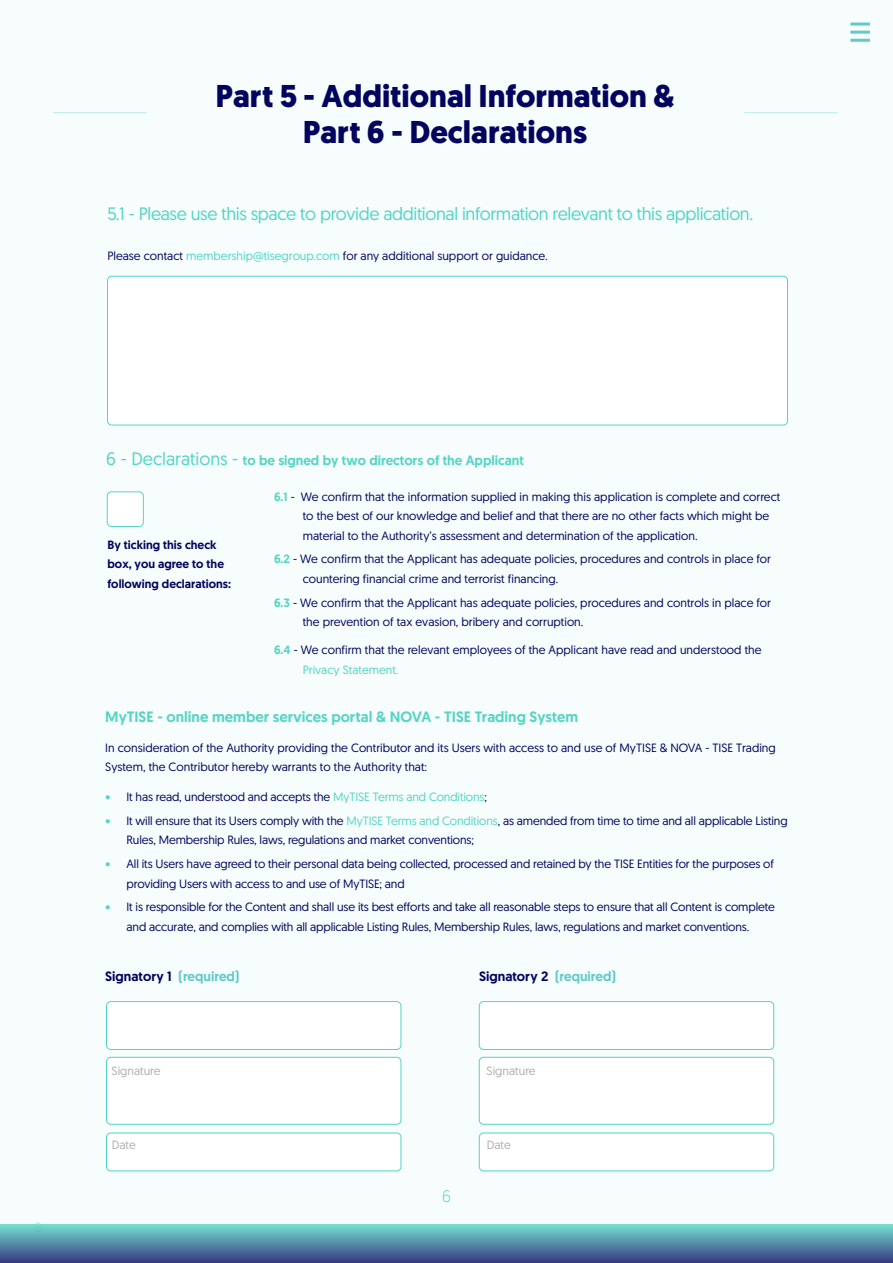
<style>
.page{position:relative;width:893px;height:1263px;background:#fff}
.page>*{position:absolute;margin:0;border:0;box-sizing:border-box;transform-origin:0 0}
.t1{font:700 31.5px/36px "Geomanist";color:#03045e;text-align:center}
.t2{font:18px "Geomanist";letter-spacing:-.02em;color:#54d5c4}
.t3{font:300 16.5px "Geomanist";color:#54d5c4}
.t4{font:500 15px "Geomanist";color:#54d5c4}
.t5{font:500 13.5px "Geomanist";color:#54d5c4}
.t6{font:500 13.5px "Geomanist";color:#03045e}
.t7{font:13.5px "Geomanist";color:#aaeae1}
.t8{font:12px/19.5px "Geomanist";color:#03045e}
.t9{font:500 12px/19.5px "Geomanist";color:#03045e}
.t10{font:12px "Geomanist";color:#afafaf}
.s1{color:#54d5c4}
.s2{font-weight:400;font-size:18px}
.s3{font-weight:500;color:#54d5c4}
.s4{color:#5fcac9}
</style>
<div class="page">
<div style="left:0;top:0;width:893px;height:1261px;background:#f6fdfc"></div>
<div style="left:0;top:1225px;width:893px;height:38px;background:linear-gradient(to bottom,#74dcce,#373e82)"></div>
<hr style="left:850px;top:23px;width:20px;height:3px;background:#5fcac9">
<hr style="left:850px;top:31px;width:20px;height:3px;background:#5fcac9">
<hr style="left:850px;top:39px;width:20px;height:3px;background:#5fcac9">
<hr style="left:53px;top:112px;width:94px;height:1px;background:#54d5c4">
<hr style="left:744px;top:112px;width:94px;height:1px;background:#54d5c4">
<hr style="left:892px;top:0;width:1px;height:1263px;background:#03045e">
<div style="left:107px;top:492px;width:36px;height:34px;background:#fff;border-radius:4px"></div>
<div style="left:107px;top:492px;width:37px;height:35px;border:1px solid #54d5c4;border-radius:4px"></div>
<div style="left:106px;top:1001px;width:295px;height:48px;background:#fff;border-radius:4px"></div>
<div style="left:106px;top:1001px;width:295px;height:49px;border:1px solid #54d5c4;border-radius:4px"></div>
<div style="left:106px;top:1057px;width:295px;height:67px;background:#fff;border-radius:4px"></div>
<div style="left:106px;top:1057px;width:295px;height:67px;border:1px solid #54d5c4;border-radius:4px"></div>
<div style="left:106px;top:1133px;width:295px;height:38px;background:#fff;border-radius:4px"></div>
<div style="left:106px;top:1133px;width:295px;height:38px;border:1px solid #54d5c4;border-radius:4px"></div>
<div style="left:479px;top:1001px;width:295px;height:48px;background:#fff;border-radius:4px"></div>
<div style="left:479px;top:1001px;width:295px;height:49px;border:1px solid #54d5c4;border-radius:4px"></div>
<div style="left:479px;top:1057px;width:295px;height:67px;background:#fff;border-radius:4px"></div>
<div style="left:479px;top:1057px;width:295px;height:67px;border:1px solid #54d5c4;border-radius:4px"></div>
<div style="left:479px;top:1133px;width:295px;height:38px;background:#fff;border-radius:4px"></div>
<div style="left:479px;top:1133px;width:295px;height:38px;border:1px solid #54d5c4;border-radius:4px"></div>
<div style="left:108px;top:276px;width:679px;height:149px;background:#fff;border-radius:4px"></div>
<div style="left:107px;top:276px;width:681px;height:149px;border:1px solid #54d5c4;border-radius:4px"></div>
<h1 class="t1" style="left:215px;top:78px;width:460px">Part 5 - Additional Information &amp;<br>Part 6 - Declarations</h1>
<h2 class="t2" style="left:107px;top:202px;width:647px">5.1 - Please use this space to provide additional information relevant to this application.</h2>
<p class="t8" style="left:107px;top:245px;width:442px">Please contact <span class="s1">membership@tisegroup.com</span> for any additional support or guidance.</p>
<p class="t7" style="left:34px;top:1219px;width:9px">6</p>
<p class="t5" style="left:106px;top:452px;width:419px"><span class="s2">6 - Declarations -</span> to be signed by two directors of the Applicant</p>
<p class="t8" style="left:303px;top:486px;width:479px;text-indent:-28px"><span class="s3">6.1</span> - We confirm that the information supplied in making this application is complete and correct to the best of our knowledge and belief and that there are no other facts which might be material to the Authority’s assessment and determination of the application.</p>
<p class="t8" style="left:303px;top:549px;width:470px;text-indent:-28px"><span class="s3">6.2</span> - We confirm that the Applicant has adequate policies, procedures and controls in place for countering financial crime and terrorist financing.</p>
<p class="t8" style="left:303px;top:592px;width:470px;text-indent:-28px"><span class="s3">6.3</span> - We confirm that the Applicant has adequate policies, procedures and controls in place for the prevention of tax evasion, bribery and corruption.</p>
<p class="t8" style="left:303px;top:640px;width:460px;text-indent:-28px"><span class="s3">6.4</span> - We confirm that the relevant employees of the Applicant have read and understood the<br><span class="s1">Privacy Statement.</span></p>
<p class="t4" style="left:105px;top:706px;width:474px">MyTISE - online member services portal &amp; NOVA - TISE Trading System</p>
<p class="t8" style="left:105px;top:737px;width:672px">In consideration of the Authority providing the Contributor and its Users with access to and use of MyTISE &amp; NOVA - TISE Trading<br>System, the Contributor hereby warrants to the Authority that:</p>
<p class="t8" style="left:106px;top:787px;width:383px"><span class="s1">•</span> It has read, understood and accepts the <span class="s1">MyTISE Terms and Conditions</span>;</p>
<p class="t8" style="left:127px;top:811px;width:663px;text-indent:-21px"><span class="s1">•</span> It will ensure that its Users comply with the <span class="s1">MyTISE Terms and Conditions</span>, as amended from time to time and all applicable Listing<br>Rules, Membership Rules, laws, regulations and market conventions;</p>
<p class="t8" style="left:127px;top:854px;width:649px;text-indent:-21px"><span class="s1">•</span> All its Users have agreed to their personal data being collected, processed and retained by the TISE Entities for the purposes of providing Users with access to and use of MyTISE; and</p>
<p class="t8" style="left:106px;top:897px;width:671px;text-align:center"><span class="s1">•</span> It is responsible for the Content and shall use its best efforts and take all reasonable steps to ensure that all Content is complete and accurate, and complies with all applicable Listing Rules, Membership Rules, laws, regulations and market conventions.</p>
<p class="t6" style="left:105px;top:967px;width:136px">Signatory 1 <span class="s4">(required)</span></p>
<p class="t6" style="left:479px;top:967px;width:138px">Signatory 2 <span class="s4">(required)</span></p>
<p class="t9" style="left:108px;top:535px;width:125px">By ticking this check box, you agree to the following declarations:</p>
<p class="t10" style="left:112px;top:1063px;width:51px">Signature</p>
<p class="t10" style="left:487px;top:1063px;width:51px">Signature</p>
<p class="t10" style="left:112px;top:1137px;width:26px">Date</p>
<p class="t10" style="left:487px;top:1137px;width:26px">Date</p>
<h3 class="t3" style="left:442px;top:1185px;width:10px">6</h3>
</div>
